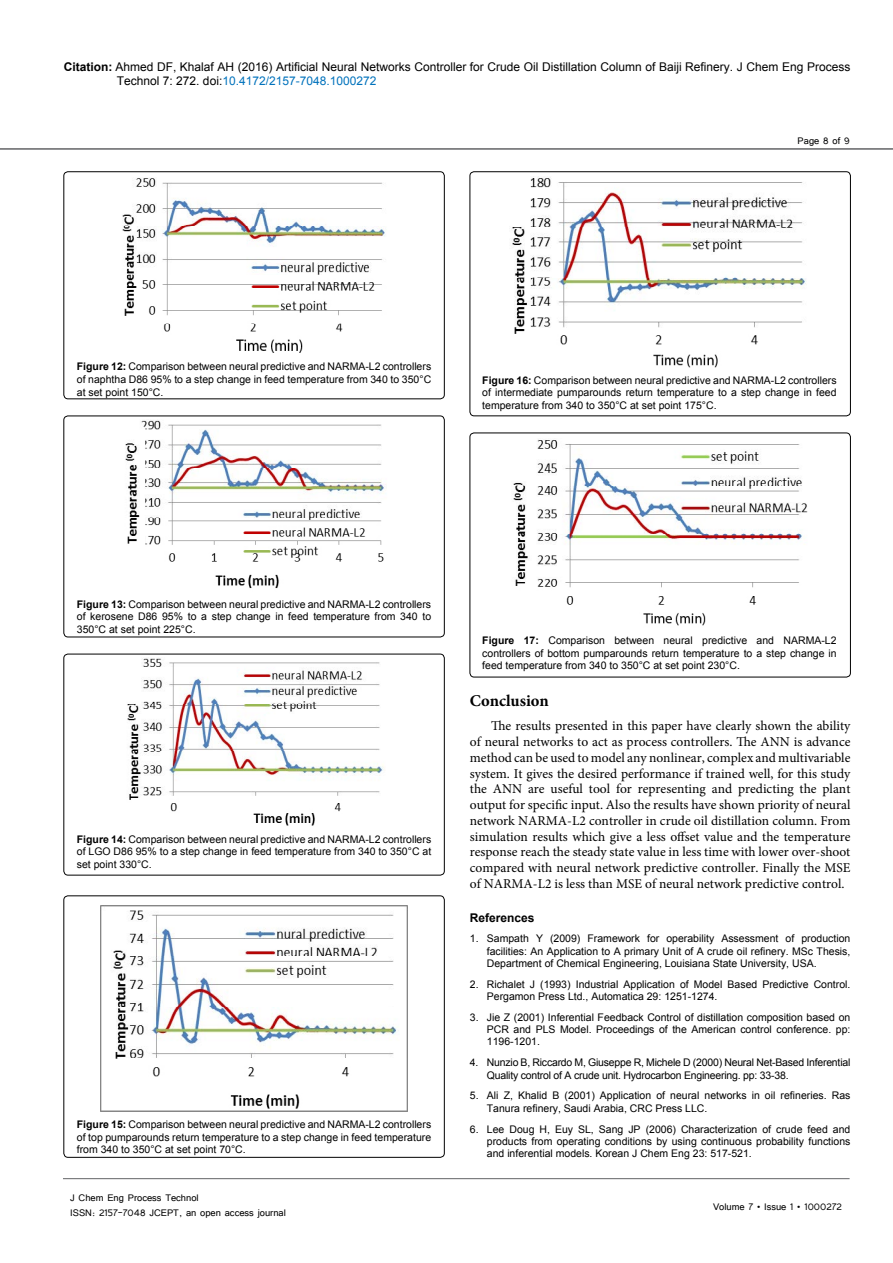
<style>
.page{position:relative;width:893px;height:1263px;background:#fff}
.page>*{position:absolute;margin:0;border:0;box-sizing:border-box;transform-origin:0 0}
.t1{font:700 16.5px "Minion Pro";color:#000}
.t2{font:13.5px/15.8px "Minion Pro";color:#000;text-align:justify}
.t3{font:12px/14.4px "Arial";color:#000}
.t4{font:12px/14.4px "Tunga";color:#000}
.t5{font:700 12px "Arial";color:#000}
.t6{font:10.5px/12.6px "Arial";color:#000;text-align:justify}
.t7{font:10.5px/12.3px "Arial";letter-spacing:-.02em;color:#000}
.s1{font-weight:700}
.s2{color:#0072bc}
</style>
<div class="page">
<hr style="left:0;top:148px;width:893px;height:2px;background:#636466">
<hr style="left:63px;top:1178px;width:787px;height:1px;background:#636466">
<div style="left:64px;top:172px;width:380px;height:227px;border:1px solid #000;border-radius:4px"></div>
<img style="left:122px;top:178px;width:263px;height:175px">
<div style="left:64px;top:416px;width:380px;height:221px;border:1px solid #000;border-radius:4px"></div>
<img style="left:125px;top:420px;width:259px;height:169px">
<div style="left:64px;top:654px;width:380px;height:221px;border:1px solid #000;border-radius:4px"></div>
<img style="left:127px;top:658px;width:257px;height:168px">
<div style="left:64px;top:896px;width:380px;height:261px;border:1px solid #000;border-radius:4px"></div>
<img style="left:100px;top:906px;width:308px;height:206px">
<div style="left:470px;top:172px;width:380px;height:244px;border:1px solid #000;border-radius:4px"></div>
<img style="left:512px;top:178px;width:295px;height:189px">
<div style="left:470px;top:433px;width:380px;height:244px;border:1px solid #000;border-radius:4px"></div>
<img style="left:513px;top:439px;width:295px;height:187px">
<p class="t3" style="left:117px;top:60px;width:735px;text-indent:-53px"><span class="s1">Citation:</span> Ahmed DF, Khalaf AH (2016) Artificial Neural Networks Controller for Crude Oil Distillation Column of Baiji Refinery. J Chem Eng Process<br>Technol 7: 272. doi:<span class="s2">10.4172/2157-7048.1000272</span></p>
<p class="t4" style="left:798px;top:133px;width:54px">Page 8 of 9</p>
<p class="t6" style="left:77px;top:360px;width:356px"><span class="s1">Figure 12:</span> Comparison between neural predictive and NARMA-L2 controllers of naphtha D86 95% to a step change in feed temperature from 340 to 350°C at set point 150°C.</p>
<p class="t6" style="left:482px;top:374px;width:356px"><span class="s1">Figure 16:</span> Comparison between neural predictive and NARMA-L2 controllers of intermediate pumparounds return temperature to a step change in feed temperature from 340 to 350°C at set point 175°C.</p>
<p class="t6" style="left:77px;top:598px;width:356px"><span class="s1">Figure 13:</span> Comparison between neural predictive and NARMA-L2 controllers of kerosene D86 95% to a step change in feed temperature from 340 to 350°C at set point 225°C.</p>
<p class="t6" style="left:77px;top:833px;width:356px"><span class="s1">Figure 14:</span> Comparison between neural predictive and NARMA-L2 controllers of LGO D86 95% to a step change in feed temperature from 340 to 350°C at set point 330°C.</p>
<p class="t6" style="left:77px;top:1118px;width:356px"><span class="s1">Figure 15:</span> Comparison between neural predictive and NARMA-L2 controllers of top pumparounds return temperature to a step change in feed temperature from 340 to 350°C at set point 70°C.</p>
<p class="t4" style="left:70px;top:1190px;width:217px">J Chem Eng Process Technol<br>ISSN: 2157-7048 JCEPT, an open access journal</p>
<p class="t6" style="left:482px;top:634px;width:356px"><span class="s1">Figure 17:</span> Comparison between neural predictive and NARMA-L2 controllers of bottom pumparounds return temperature to a step change in feed temperature from 340 to 350°C at set point 230°C.</p>
<h1 class="t1" style="left:470px;top:689px;width:81px">Conclusion</h1>
<p class="t2" style="left:470px;top:718px;width:382px;text-indent:21px">The results presented in this paper have clearly shown the ability of neural networks to act as process controllers. The ANN is advance method can be used to model any nonlinear, complex and multivariable system. It gives the desired performance if trained well, for this study the ANN are useful tool for representing and predicting the plant output for specific input. Also the results have shown priority of neural network NARMA-L2 controller in crude oil distillation column. From simulation results which give a less offset value and the temperature response reach the steady state value in less time with lower over-shoot compared with neural network predictive controller. Finally the MSE of NARMA-L2 is less than MSE of neural network predictive control.</p>
<p class="t5" style="left:470px;top:909px;width:66px">References</p>
<p class="t6" style="left:487px;top:933px;width:365px;text-indent:-17px">1. Sampath Y (2009) Framework for operability Assessment of production facilities: An Application to A primary Unit of A crude oil refinery. MSc Thesis, Department of Chemical Engineering, Louisiana State University, USA.</p>
<p class="t6" style="left:487px;top:978px;width:365px;text-indent:-17px">2. Richalet J (1993) Industrial Application of Model Based Predictive Control.<br>Pergamon Press Ltd., Automatica 29: 1251-1274.</p>
<p class="t6" style="left:487px;top:1011px;width:365px;text-indent:-17px">3. Jie Z (2001) Inferential Feedback Control of distillation composition based on PCR and PLS Model. Proceedings of the American control conference. pp:<br>1196-1201.</p>
<p class="t7" style="left:487px;top:1056px;width:365px;text-indent:-17px">4. Nunzio B, Riccardo M, Giuseppe R, Michele D (2000) Neural Net-Based Inferential<br>Quality control of A crude unit. Hydrocarbon Engineering. pp: 33-38.</p>
<p class="t6" style="left:487px;top:1090px;width:365px;text-indent:-17px">5. Ali Z, Khalid B (2001) Application of neural networks in oil refineries. Ras<br>Tanura refinery, Saudi Arabia, CRC Press LLC.</p>
<p class="t6" style="left:487px;top:1123px;width:365px;line-height:12.1px;text-indent:-17px">6. Lee Doug H, Euy SL, Sang JP (2006) Characterization of crude feed and products from operating conditions by using continuous probability functions and inferential models. Korean J Chem Eng 23: 517-521.</p>
<p class="t4" style="left:713px;top:1199px;width:131px">Volume 7 • Issue 1 • 1000272</p>
</div>
